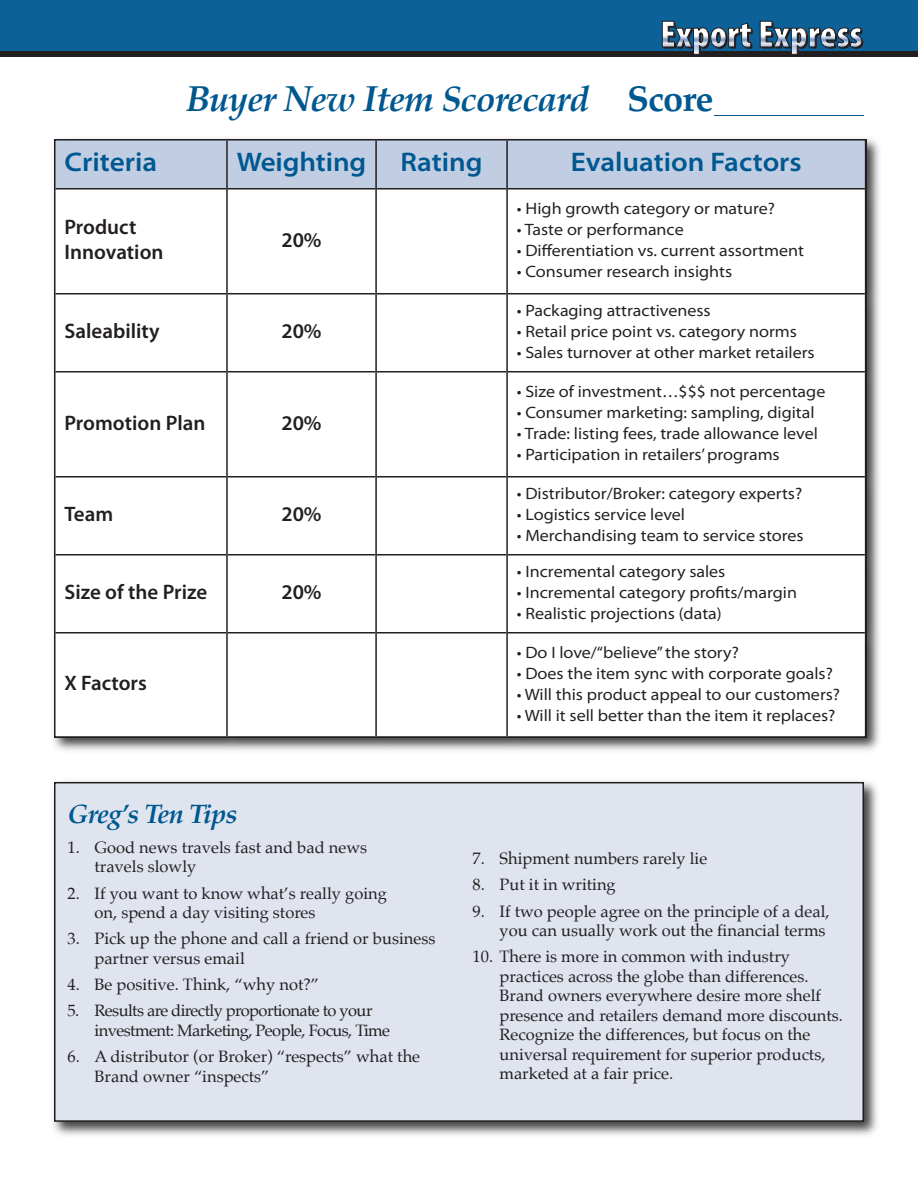
<style>
.page{position:relative;width:918px;height:1188px;background:#fff}
.page>*{position:absolute;margin:0;border:0;box-sizing:border-box;transform-origin:0 0}
.t1{font:italic 700 36px "Palatino";letter-spacing:-.025em;color:#005890}
.t2{font:600 semi-expanded 27px "Myriad Pro";color:#005890}
.t3{font:italic 700 27px "Palatino";letter-spacing:-.025em;color:#005890}
.t4{font:600 21px/25.2px "Myriad Pro";color:#231f20}
.t5{font:semi-expanded 16.5px "Myriad Pro";color:#231f20}
.t6{font:16.5px/19.5px "Palatino";color:#231f20}
.t7{font:16.5px/19.5px "Palatino";letter-spacing:-.035em;color:#231f20}
.s1{font-style:normal}
</style>
<div class="page">
<div style="left:0;top:0;width:918px;height:54px;background:#0c6298"></div>
<div style="left:0;top:51px;width:918px;height:6px;background:#231f20"></div>
<svg style="left:662px;top:21px;width:201px;height:34px"></svg>
<img style="left:53px;top:138px;width:827px;height:613px">
<svg style="left:54px;top:139px;width:812px;height:599px"></svg>
<hr style="left:226px;top:141px;width:2px;height:595px;background:#231f20">
<hr style="left:375px;top:141px;width:2px;height:595px;background:#231f20">
<hr style="left:506px;top:141px;width:2px;height:595px;background:#231f20">
<hr style="left:56px;top:188px;width:170px;height:2px;background:#231f20">
<hr style="left:228px;top:188px;width:147px;height:2px;background:#231f20">
<hr style="left:377px;top:188px;width:129px;height:2px;background:#231f20">
<hr style="left:508px;top:188px;width:357px;height:2px;background:#231f20">
<hr style="left:56px;top:293px;width:170px;height:2px;background:#231f20">
<hr style="left:228px;top:293px;width:147px;height:2px;background:#231f20">
<hr style="left:377px;top:293px;width:129px;height:2px;background:#231f20">
<hr style="left:508px;top:293px;width:357px;height:2px;background:#231f20">
<hr style="left:56px;top:371px;width:170px;height:2px;background:#231f20">
<hr style="left:228px;top:371px;width:147px;height:2px;background:#231f20">
<hr style="left:377px;top:371px;width:129px;height:2px;background:#231f20">
<hr style="left:508px;top:371px;width:357px;height:2px;background:#231f20">
<hr style="left:56px;top:476px;width:170px;height:2px;background:#231f20">
<hr style="left:228px;top:476px;width:147px;height:2px;background:#231f20">
<hr style="left:377px;top:476px;width:129px;height:2px;background:#231f20">
<hr style="left:508px;top:476px;width:357px;height:2px;background:#231f20">
<hr style="left:56px;top:554px;width:170px;height:2px;background:#231f20">
<hr style="left:228px;top:554px;width:147px;height:2px;background:#231f20">
<hr style="left:377px;top:554px;width:129px;height:2px;background:#231f20">
<hr style="left:508px;top:554px;width:357px;height:2px;background:#231f20">
<hr style="left:56px;top:632px;width:170px;height:2px;background:#231f20">
<hr style="left:228px;top:632px;width:147px;height:2px;background:#231f20">
<hr style="left:377px;top:632px;width:129px;height:2px;background:#231f20">
<hr style="left:508px;top:632px;width:357px;height:2px;background:#231f20">
<hr style="left:714px;top:115px;width:150px;height:1px;background:#005890">
<img style="left:53px;top:781px;width:825px;height:355px">
<div style="left:55px;top:783px;width:808px;height:338px;background:#dfe4ef"></div>
<div style="left:54px;top:782px;width:810px;height:340px;border:2px solid #231f20"></div>
<h1 class="t1" style="left:186px;top:81px;width:529px">Buyer New Item Scorecard <span class="s1">Score</span></h1>
<h2 class="t2" style="left:64px;top:152px;width:94px">Criteria</h2>
<h2 class="t2" style="left:237px;top:152px;width:131px">Weighting</h2>
<h2 class="t2" style="left:400px;top:152px;width:84px">Rating</h2>
<h2 class="t2" style="left:571px;top:152px;width:233px">Evaluation Factors</h2>
<p class="t4" style="left:64px;top:216px;width:101px">Product<br>Innovation</p>
<p class="t4" style="left:281px;top:229px;width:42px">20%</p>
<p class="t4" style="left:64px;top:320px;width:97px">Saleability</p>
<p class="t4" style="left:281px;top:320px;width:42px">20%</p>
<p class="t4" style="left:64px;top:412px;width:143px">Promotion Plan</p>
<p class="t4" style="left:281px;top:412px;width:42px">20%</p>
<p class="t4" style="left:64px;top:503px;width:50px">Team</p>
<p class="t4" style="left:281px;top:503px;width:42px">20%</p>
<p class="t4" style="left:64px;top:581px;width:144px">Size of the Prize</p>
<p class="t4" style="left:281px;top:581px;width:42px">20%</p>
<p class="t4" style="left:64px;top:672px;width:84px">X Factors</p>
<h2 class="t3" style="left:68px;top:801px;width:172px">Greg’s Ten Tips</h2>
<p class="t6" style="left:94px;top:839px;width:274px;text-indent:-27px">1. Good news travels fast and bad news travels slowly</p>
<p class="t6" style="left:94px;top:884px;width:294px;text-indent:-27px">2. If you want to know what’s really going on, spend a day visiting stores</p>
<p class="t6" style="left:94px;top:930px;width:342px;text-indent:-27px">3. Pick up the phone and call a friend or business partner versus email</p>
<p class="t6" style="left:68px;top:976px;width:253px">4. Be positive. Think, “why not?”</p>
<p class="t7" style="left:94px;top:1002px;width:297px;text-indent:-27px">5. Results are directly proportionate to your investment: Marketing, People, Focus, Time</p>
<p class="t6" style="left:94px;top:1048px;width:327px;text-indent:-27px">6. A distributor (or Broker) “respects” what the<br>Brand owner “inspects”</p>
<p class="t5" style="left:517px;top:202px;width:260px">• High growth category or mature?</p>
<p class="t5" style="left:517px;top:223px;width:168px">• Taste or performance</p>
<p class="t5" style="left:517px;top:244px;width:289px">• Differentiation vs. current assortment</p>
<p class="t5" style="left:517px;top:265px;width:217px">• Consumer research insights</p>
<p class="t5" style="left:517px;top:304px;width:195px">• Packaging attractiveness</p>
<p class="t5" style="left:517px;top:325px;width:282px">• Retail price point vs. category norms</p>
<p class="t5" style="left:517px;top:346px;width:299px">• Sales turnover at other market retailers</p>
<p class="t5" style="left:517px;top:385px;width:310px">• Size of investment…$$$ not percentage</p>
<p class="t5" style="left:517px;top:406px;width:299px">• Consumer marketing: sampling, digital</p>
<p class="t5" style="left:517px;top:427px;width:303px">• Trade: listing fees, trade allowance level</p>
<p class="t5" style="left:517px;top:448px;width:264px">• Participation in retailers’ programs</p>
<p class="t5" style="left:517px;top:487px;width:287px">• Distributor/Broker: category experts?</p>
<p class="t5" style="left:517px;top:508px;width:170px">• Logistics service level</p>
<p class="t5" style="left:517px;top:529px;width:288px">• Merchandising team to service stores</p>
<p class="t5" style="left:517px;top:565px;width:210px">• Incremental category sales</p>
<p class="t5" style="left:517px;top:586px;width:282px">• Incremental category profits/margin</p>
<p class="t5" style="left:517px;top:607px;width:206px">• Realistic projections (data)</p>
<p class="t5" style="left:517px;top:646px;width:224px">• Do I love/“believe” the story?</p>
<p class="t5" style="left:517px;top:667px;width:318px">• Does the item sync with corporate goals?</p>
<p class="t5" style="left:517px;top:688px;width:325px">• Will this product appeal to our customers?</p>
<p class="t5" style="left:517px;top:709px;width:320px">• Will it sell better than the item it replaces?</p>
<p class="t6" style="left:472px;top:850px;width:236px">7. Shipment numbers rarely lie</p>
<p class="t6" style="left:472px;top:876px;width:145px">8. Put it in writing</p>
<p class="t6" style="left:472px;top:902px;width:359px;text-align:right">9. If two people agree on the principle of a deal, you can usually work out the financial terms</p>
<p class="t6" style="left:500px;top:948px;width:345px;text-indent:-27px">10. There is more in common with industry practices across the globe than differences.<br>Brand owners everywhere desire more shelf presence and retailers demand more discounts.<br>Recognize the differences, but focus on the universal requirement for superior products, marketed at a fair price.</p>
</div>
